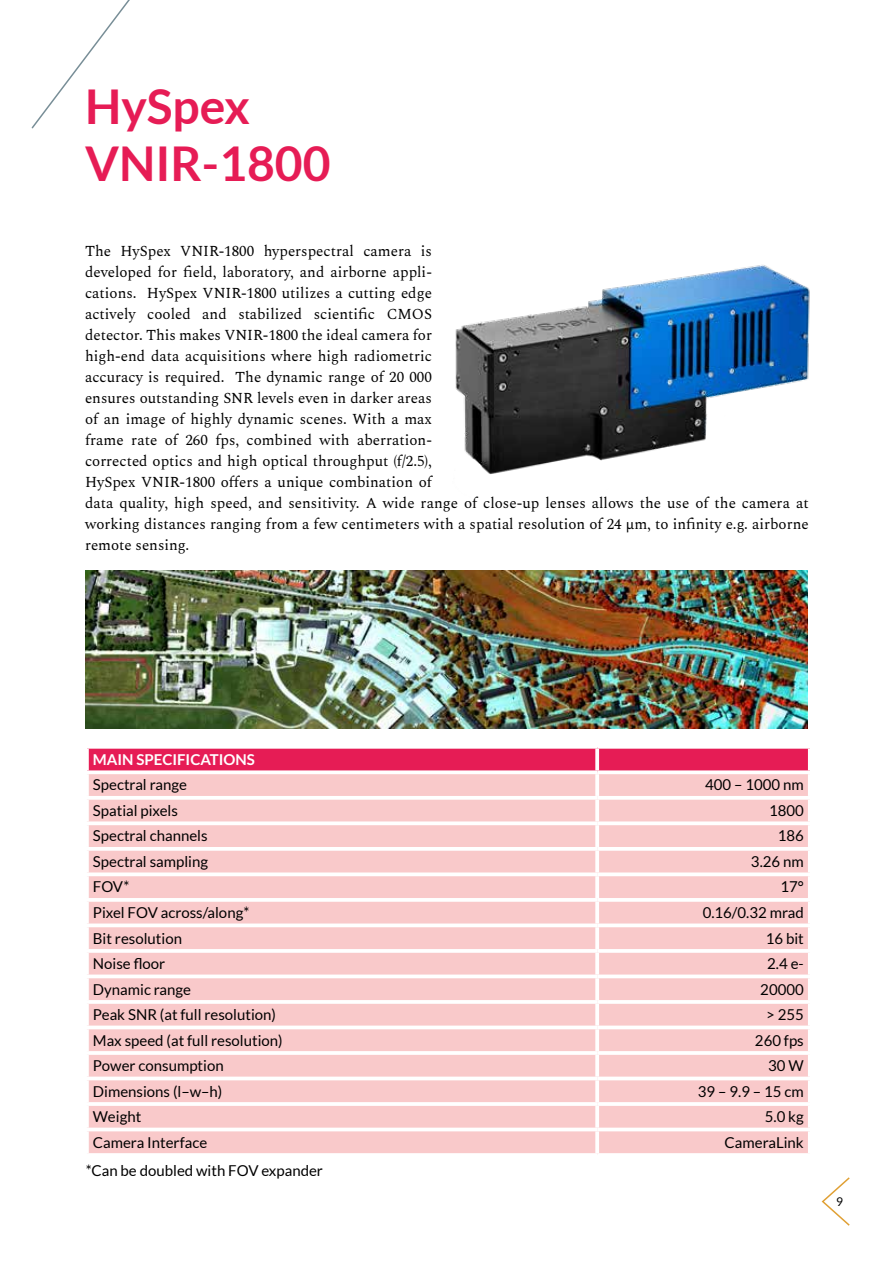
<style>
.page{position:relative;width:893px;height:1263px;background:#fff}
.page>*{position:absolute;margin:0;border:0;box-sizing:border-box;transform-origin:0 0}
.t1{font:700 48px/57.6px "Lato";color:#e61c55}
.t2{font:15px/21px "Spectral";color:#000}
.t3{font:15px "Lato";color:#000}
.t4{font:700 15px "Lato";color:#fff}
.t5{font:12px "Lato";color:#000}
</style>
<div class="page">
<svg style="left:821px;top:1177px;width:29px;height:49px"></svg>
<img style="left:455px;top:265px;width:355px;height:209px">
<img style="left:85px;top:570px;width:723px;height:158px">
<div style="left:87px;top:747px;width:510px;height:25px;background:#e61c55"></div>
<div style="left:597px;top:747px;width:213px;height:25px;background:#e61c55"></div>
<div style="left:89px;top:774px;width:719px;height:379px;background:#f9c9ca"></div>
<svg style="left:87px;top:747px;width:510px;height:2px"></svg>
<svg style="left:87px;top:749px;width:2px;height:21px"></svg>
<svg style="left:597px;top:747px;width:213px;height:2px"></svg>
<svg style="left:595px;top:749px;width:4px;height:21px"></svg>
<hr style="left:808px;top:749px;width:4px;height:21px;background:#fff">
<svg style="left:87px;top:770px;width:510px;height:2px"></svg>
<svg style="left:597px;top:770px;width:213px;height:3px"></svg>
<svg style="left:595px;top:774px;width:4px;height:22px"></svg>
<svg style="left:87px;top:796px;width:510px;height:4px"></svg>
<svg style="left:597px;top:796px;width:212px;height:4px"></svg>
<svg style="left:595px;top:800px;width:4px;height:21px"></svg>
<svg style="left:87px;top:821px;width:510px;height:4px"></svg>
<svg style="left:597px;top:821px;width:213px;height:4px"></svg>
<svg style="left:595px;top:825px;width:4px;height:22px"></svg>
<svg style="left:87px;top:847px;width:510px;height:4px"></svg>
<svg style="left:597px;top:847px;width:212px;height:4px"></svg>
<svg style="left:595px;top:851px;width:4px;height:21px"></svg>
<svg style="left:87px;top:872px;width:510px;height:4px"></svg>
<svg style="left:597px;top:872px;width:213px;height:4px"></svg>
<svg style="left:595px;top:876px;width:4px;height:22px"></svg>
<svg style="left:88px;top:898px;width:509px;height:4px"></svg>
<svg style="left:597px;top:898px;width:211px;height:4px"></svg>
<svg style="left:595px;top:902px;width:4px;height:21px"></svg>
<svg style="left:87px;top:923px;width:510px;height:4px"></svg>
<svg style="left:597px;top:923px;width:213px;height:4px"></svg>
<svg style="left:595px;top:927px;width:4px;height:22px"></svg>
<hr style="left:85px;top:949px;width:512px;height:4px;background:#fff">
<hr style="left:597px;top:949px;width:215px;height:4px;background:#fff">
<svg style="left:595px;top:953px;width:4px;height:21px"></svg>
<svg style="left:87px;top:974px;width:510px;height:4px"></svg>
<svg style="left:597px;top:974px;width:213px;height:4px"></svg>
<svg style="left:595px;top:978px;width:4px;height:22px"></svg>
<hr style="left:85px;top:1000px;width:512px;height:4px;background:#fff">
<hr style="left:597px;top:1000px;width:215px;height:4px;background:#fff">
<svg style="left:595px;top:1004px;width:4px;height:21px"></svg>
<svg style="left:87px;top:1025px;width:510px;height:4px"></svg>
<svg style="left:597px;top:1025px;width:213px;height:4px"></svg>
<svg style="left:595px;top:1029px;width:4px;height:22px"></svg>
<hr style="left:85px;top:1051px;width:512px;height:4px;background:#fff">
<hr style="left:597px;top:1051px;width:215px;height:4px;background:#fff">
<svg style="left:595px;top:1055px;width:4px;height:21px"></svg>
<svg style="left:87px;top:1076px;width:510px;height:4px"></svg>
<svg style="left:597px;top:1076px;width:213px;height:4px"></svg>
<svg style="left:595px;top:1080px;width:4px;height:22px"></svg>
<hr style="left:85px;top:1102px;width:512px;height:4px;background:#fff">
<hr style="left:597px;top:1102px;width:215px;height:4px;background:#fff">
<svg style="left:595px;top:1106px;width:4px;height:22px"></svg>
<hr style="left:85px;top:1128px;width:512px;height:3px;background:#fff">
<hr style="left:597px;top:1128px;width:215px;height:3px;background:#fff">
<svg style="left:595px;top:1131px;width:4px;height:22px"></svg>
<svg style="left:31px;top:0;width:99px;height:129px"></svg>
<h1 class="t1" style="left:85px;top:77px;width:247px">HySpex<br>VNIR-1800</h1>
<p class="t2" style="left:85px;top:240px;width:725px">The HySpex VNIR-1800 hyperspectral camera is<br>developed for field, laboratory, and airborne appli-<br>cations. HySpex VNIR-1800 utilizes a cutting edge<br>actively cooled and stabilized scientific CMOS<br>detector. This makes VNIR-1800 the ideal camera for<br>high-end data acquisitions where high radiometric<br>accuracy is required. The dynamic range of 20 000<br>ensures outstanding SNR levels even in darker areas<br>of an image of highly dynamic scenes. With a max<br>frame rate of 260 fps, combined with aberration-<br>corrected optics and high optical throughput (f/2.5),<br>HySpex VNIR-1800 offers a unique combination of<br>data quality, high speed, and sensitivity. A wide range of close-up lenses allows the use of the camera at working distances ranging from a few centimeters with a spatial resolution of 24 μm, to infinity e.g. airborne remote sensing.</p>
<p class="t4" style="left:93px;top:751px;width:164px">MAIN SPECIFICATIONS</p>
<p class="t3" style="left:93px;top:777px;width:96px">Spectral range</p>
<p class="t3" style="left:705px;top:777px;width:100px">400 – 1000 nm</p>
<p class="t3" style="left:93px;top:802px;width:87px">Spatial pixels</p>
<p class="t3" style="left:769px;top:802px;width:36px">1800</p>
<p class="t3" style="left:93px;top:828px;width:116px">Spectral channels</p>
<p class="t3" style="left:778px;top:828px;width:28px">186</p>
<p class="t3" style="left:93px;top:853px;width:117px">Spectral sampling</p>
<p class="t3" style="left:751px;top:853px;width:54px">3.26 nm</p>
<p class="t3" style="left:93px;top:879px;width:38px">FOV*</p>
<p class="t3" style="left:780px;top:879px;width:25px">17°</p>
<p class="t3" style="left:93px;top:904px;width:158px">Pixel FOV across/along*</p>
<p class="t3" style="left:703px;top:904px;width:103px">0.16/0.32 mrad</p>
<p class="t3" style="left:93px;top:930px;width:91px">Bit resolution</p>
<p class="t3" style="left:766px;top:930px;width:40px">16 bit</p>
<p class="t3" style="left:93px;top:955px;width:74px">Noise floor</p>
<p class="t3" style="left:767px;top:955px;width:38px">2.4 e-</p>
<p class="t3" style="left:93px;top:981px;width:100px">Dynamic range</p>
<p class="t3" style="left:760px;top:981px;width:45px">20000</p>
<p class="t3" style="left:93px;top:1006px;width:185px">Peak SNR (at full resolution)</p>
<p class="t3" style="left:766px;top:1006px;width:39px">&gt; 255</p>
<p class="t3" style="left:93px;top:1032px;width:191px">Max speed (at full resolution)</p>
<p class="t3" style="left:755px;top:1032px;width:50px">260 fps</p>
<p class="t3" style="left:93px;top:1057px;width:132px">Power consumption</p>
<p class="t3" style="left:768px;top:1057px;width:37px">30 W</p>
<p class="t3" style="left:93px;top:1083px;width:131px">Dimensions (l–w–h)</p>
<p class="t3" style="left:698px;top:1083px;width:107px">39 – 9.9 – 15 cm</p>
<p class="t3" style="left:93px;top:1108px;width:50px">Weight</p>
<p class="t3" style="left:765px;top:1108px;width:41px">5.0 kg</p>
<p class="t3" style="left:93px;top:1134px;width:116px">Camera Interface</p>
<p class="t3" style="left:725px;top:1134px;width:81px">CameraLink</p>
<p class="t3" style="left:86px;top:1162px;width:239px">*Can be doubled with FOV expander</p>
<p class="t5" style="left:836px;top:1195px;width:8px">9</p>
</div>
